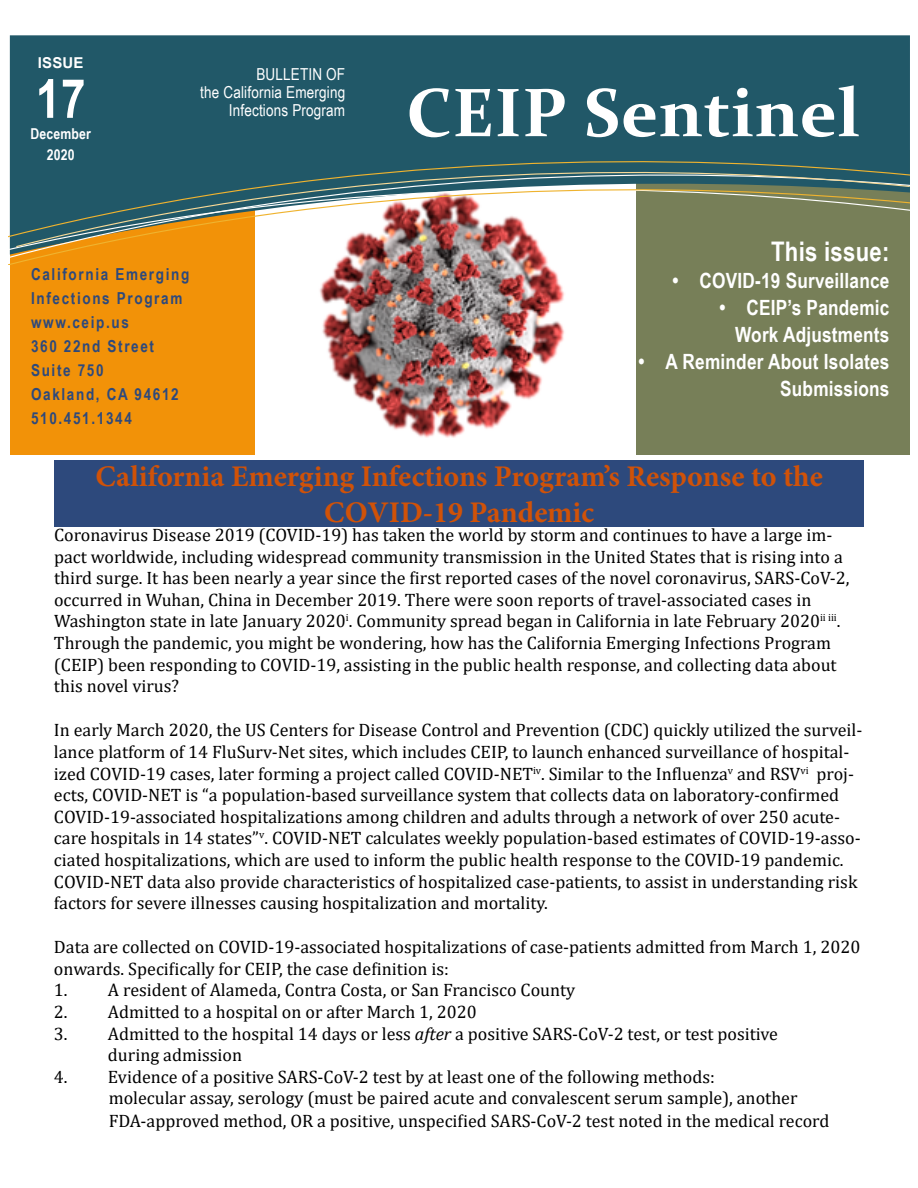
<style>
.page{position:relative;width:918px;height:1188px;background:#fff}
.page>*{position:absolute;margin:0;border:0;box-sizing:border-box;transform-origin:0 0}
.t1{font:700 69px "Constantia";letter-spacing:.01em;color:#fff}
.t2{font:700 54px "Arial Narrow";color:#fff}
.t3{font:700 30px/36px "Minion Pro";color:#d05208;text-align:center}
.t4{font:700 27px "Arial Narrow";letter-spacing:.01em;color:#fff}
.t5{font:700 21px/27px "Arial Narrow";letter-spacing:.01em;color:#fff;text-align:right}
.t6{font:18px/21.6px "Cambria";color:#000}
.t7{font:700 16.5px/24px "Arial Narrow";letter-spacing:.1em;color:#2d497c}
.t8{font:16.5px/18px "Arial Narrow";letter-spacing:.01em;color:#fff;text-align:right}
.t9{font:700 15px/21px "Arial Narrow";letter-spacing:.01em;color:#fff;text-align:center}
.t10{font:700 15px "Arial";letter-spacing:.01em;color:#fff}
.s1{font-style:italic}
</style>
<div class="page">
<img style="left:319px;top:265px;width:246px;height:173px">
<div style="left:636px;top:150px;width:274px;height:305px;background:#777f58"></div>
<div style="left:10px;top:195px;width:245px;height:260px;background:#f29208"></div>
<div style="left:10px;top:35px;width:900px;height:114px;background:#215868"></div>
<div style="left:9px;top:149px;width:901px;height:28px;background:#215868"></div>
<img style="left:8px;top:177px;width:540px;height:88px">
<svg style="left:15px;top:159px;width:895px;height:89px"></svg>
<div style="left:55px;top:460px;width:809px;height:66px;background:#2d497c"></div>
<p class="t10" style="left:38px;top:53px;width:47px">ISSUE</p>
<h2 class="t2" style="left:36px;top:58px;width:51px">17</h2>
<p class="t9" style="left:30px;top:122px;width:62px">December<br>2020</p>
<p class="t10" style="left:23px;top:75px;width:47px">ISSUE</p>
<h2 class="t2" style="left:21px;top:80px;width:51px">07</h2>
<p class="t9" style="left:26px;top:144px;width:41px">Spring</p>
<p class="t8" style="left:200px;top:65px;width:147px">BULLETIN OF<br>the California Emerging<br>Infections Program</p>
<p class="t7" style="left:31px;top:262px;width:160px">California Emerging<br>Infections Program www.ceip.us<br>360 22nd Street<br>Suite 750<br>Oakland, CA 94612<br>510.451.1344</p>
<h1 class="t1" style="left:406px;top:65px;width:455px">CEIP Sentinel</h1>
<h3 class="t4" style="left:771px;top:231px;width:120px">This issue:</h3>
<p class="t5" style="left:673px;top:266px;width:218px">• COVID-19 Surveillance</p>
<p class="t5" style="left:719px;top:293px;width:172px">• CEIP’s Pandemic<br>Work Adjustments</p>
<p class="t5" style="left:639px;top:347px;width:252px">• A Reminder About Isolates<br>Submissions</p>
<h3 class="t3" style="left:96px;top:458px;width:729px">California Emerging Infections Program’s Response to the<br>COVID-19 Pandemic</h3>
<p class="t6" style="left:54px;top:524px;width:797px">Coronavirus Disease 2019 (COVID-19) has taken the world by storm and continues to have a large im&shy;pact worldwide, including widespread community transmission in the United States that is rising into a third surge. It has been nearly a year since the first reported cases of the novel coronavirus, SARS-CoV-2, occurred in Wuhan, China in December 2019. There were soon reports of travel-associated cases in Washington state in late January 2020<sup>i</sup>. Community spread began in California in late February 2020<sup>ii</sup> <sup>iii</sup>.<br>Through the pandemic, you might be wondering, how has the California Emerging Infections Program (CEIP) been responding to COVID-19, assisting in the public health response, and collecting data about this novel virus?</p>
<p class="t6" style="left:54px;top:719px;width:810px">In early March 2020, the US Centers for Disease Control and Prevention (CDC) quickly utilized the surveil&shy;lance platform of 14 FluSurv-Net sites, which includes CEIP, to launch enhanced surveillance of hospital&shy;ized COVID-19 cases, later forming a project called COVID-NET<sup>iv</sup>. Similar to the Influenza<sup>v</sup> and RSV<sup>vi</sup> proj&shy;ects, COVID-NET is “a population-based surveillance system that collects data on laboratory-confirmed COVID-19-associated hospitalizations among children and adults through a network of over 250 acute&shy;care hospitals in 14 states”<sup>v</sup>. COVID-NET calculates weekly population-based estimates of COVID-19-asso&shy;ciated hospitalizations, which are used to inform the public health response to the COVID-19 pandemic.<br>COVID-NET data also provide characteristics of hospitalized case-patients, to assist in understanding risk factors for severe illnesses causing hospitalization and mortality.</p>
<p class="t6" style="left:54px;top:936px;width:808px">Data are collected on COVID-19-associated hospitalizations of case-patients admitted from March 1, 2020 onwards. Specifically for CEIP, the case definition is:</p>
<p class="t6" style="left:54px;top:979px;width:523px">1. A resident of Alameda, Contra Costa, or San Francisco County</p>
<p class="t6" style="left:54px;top:1001px;width:424px">2. Admitted to a hospital on or after March 1, 2020</p>
<p class="t6" style="left:108px;top:1023px;width:672px;text-indent:-54px">3. Admitted to the hospital 14 days or less <span class="s1">after</span> a positive SARS-CoV-2 test, or test positive during admission</p>
<p class="t6" style="left:109px;top:1066px;width:722px;line-height:22px;text-indent:-55px">4. Evidence of a positive SARS-CoV-2 test by at least one of the following methods:<br>molecular assay, serology (must be paired acute and convalescent serum sample), another<br>FDA-approved method, OR a positive, unspecified SARS-CoV-2 test noted in the medical record</p>
</div>
